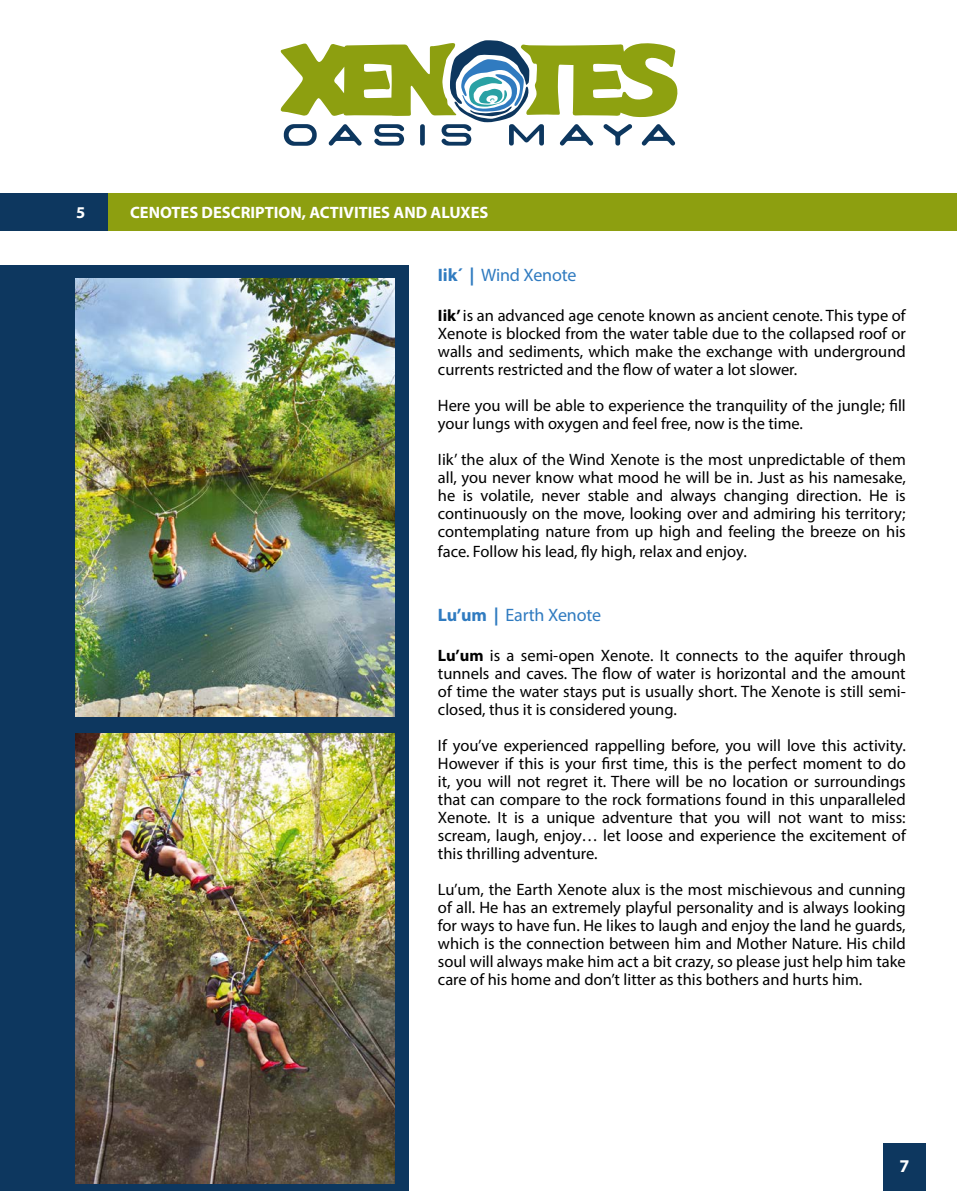
<style>
.page{position:relative;width:957px;height:1191px;background:#fff}
.page>*{position:absolute;margin:0;border:0;box-sizing:border-box;transform-origin:0 0}
.t1{font:18px "Myriad Pro";letter-spacing:-.01em;color:#307bc0}
.t2{font:700 18px "Myriad Pro";color:#fff}
.t3{font:16.5px/18px "Myriad Pro";color:#000;text-align:justify}
.t4{font:700 16.5px "Myriad Pro";color:#fff}
.s1{font-weight:700}
</style>
<div class="page">
<svg style="left:280px;top:40px;width:398px;height:106px"></svg>
<div style="left:0;top:266px;width:409px;height:925px;background:#0d375f"></div>
<img style="left:76px;top:279px;width:319px;height:437px">
<img style="left:76px;top:734px;width:319px;height:449px">
<div style="left:0;top:193px;width:120px;height:37px;background:#0d375f"></div>
<div style="left:109px;top:193px;width:848px;height:37px;background:#8d9f10"></div>
<div style="left:883px;top:1143px;width:42px;height:48px;background:#0d375f"></div>
<p class="t4" style="left:76px;top:201px;width:11px">5</p>
<p class="t4" style="left:130px;top:201px;width:360px">CENOTES DESCRIPTION, ACTIVITIES AND ALUXES</p>
<p class="t1" style="left:438px;top:264px;width:140px"><span class="s1">Iik´ |</span> Wind Xenote</p>
<p class="t3" style="left:438px;top:306px;width:469px"><span class="s1">Iik’</span> is an advanced age cenote known as ancient cenote. This type of Xenote is blocked from the water table due to the collapsed roof or walls and sediments, which make the exchange with underground currents restricted and the flow of water a lot slower.</p>
<p class="t3" style="left:438px;top:396px;width:469px">Here you will be able to experience the tranquility of the jungle; fill your lungs with oxygen and feel free, now is the time.</p>
<p class="t3" style="left:438px;top:450px;width:469px">Iik’ the alux of the Wind Xenote is the most unpredictable of them all, you never know what mood he will be in. Just as his namesake, he is volatile, never stable and always changing direction. He is continuously on the move, looking over and admiring his territory; contemplating nature from up high and feeling the breeze on his</p>
<p class="t3" style="left:438px;top:542px;width:310px">face. Follow his lead, fly high, relax and enjoy.</p>
<p class="t1" style="left:438px;top:604px;width:165px"><span class="s1">Lu’um |</span> Earth Xenote</p>
<p class="t3" style="left:438px;top:646px;width:469px"><span class="s1">Lu’um</span> is a semi-open Xenote. It connects to the aquifer through tunnels and caves. The flow of water is horizontal and the amount of time the water stays put is usually short. The Xenote is still semi&shy;closed, thus it is considered young.</p>
<p class="t3" style="left:438px;top:736px;width:469px">If you’ve experienced rappelling before, you will love this activity.<br>However if this is your first time, this is the perfect moment to do it, you will not regret it. There will be no location or surroundings that can compare to the rock formations found in this unparalleled Xenote. It is a unique adventure that you will not want to miss: scream, laugh, enjoy… let loose and experience the excitement of this thrilling adventure.</p>
<p class="t3" style="left:438px;top:880px;width:469px">Lu’um, the Earth Xenote alux is the most mischievous and cunning of all. He has an extremely playful personality and is always looking for ways to have fun. He likes to laugh and enjoy the land he guards, which is the connection between him and Mother Nature. His child soul will always make him act a bit crazy, so please just help him take care of his home and don’t litter as this bothers and hurts him.</p>
<p class="t2" style="left:899px;top:1154px;width:11px">7</p>
</div>
